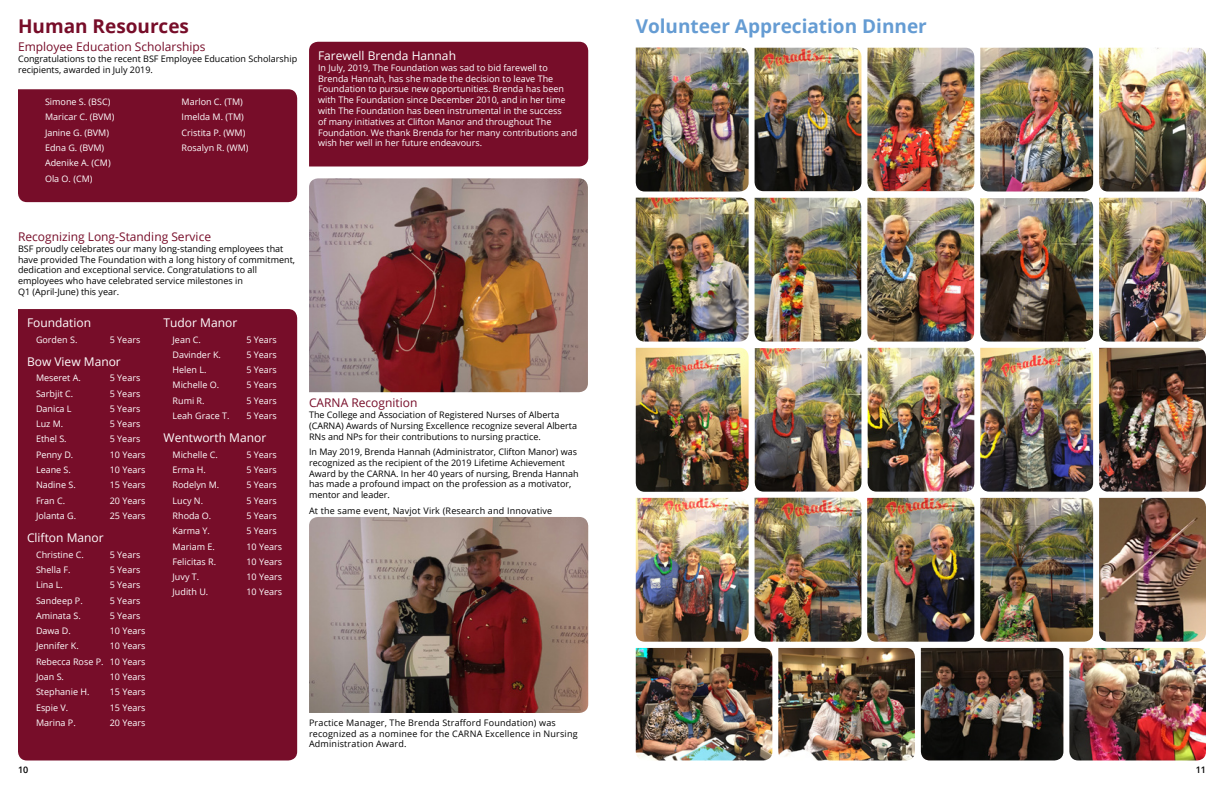
<style>
.page{position:relative;width:1224px;height:792px;background:#fff}
.page>*{position:absolute;margin:0;border:0;box-sizing:border-box;transform-origin:0 0}
.H1_Article_Title{font:700 19px "Open Sans";color:#659cd3}
.H1_Article_Title-2{font:700 19px "Open Sans";color:#770d29}
.t1{font:12px "Open Sans";color:#fff}
.t2{font:12px "Open Sans";color:#770d29}
.t3{font:9px/10.8px "Open Sans";color:#fff}
.t4{font:9px/10.8px "Open Sans";color:#000}
.t5{font:9px/10.8px "Open Sans";letter-spacing:.02em;color:#000}
.t6{font:600 9px "Open Sans";color:#000}
</style>
<div class="page">
<div style="left:18px;top:309px;width:279px;height:451px;background:#770d29"></div>
<img style="left:309px;top:178px;width:279px;height:214px">
<img style="left:309px;top:517px;width:279px;height:196px">
<div style="left:18px;top:89px;width:279px;height:113px;background:#770d29"></div>
<div style="left:309px;top:42px;width:279px;height:124px;background:#770d29"></div>
<img style="left:636px;top:48px;width:113px;height:144px">
<img style="left:755px;top:48px;width:106px;height:143px">
<img style="left:867px;top:48px;width:107px;height:143px">
<img style="left:980px;top:48px;width:113px;height:144px">
<img style="left:636px;top:198px;width:113px;height:144px">
<img style="left:755px;top:198px;width:106px;height:144px">
<img style="left:867px;top:198px;width:107px;height:144px">
<img style="left:980px;top:198px;width:113px;height:144px">
<img style="left:636px;top:348px;width:113px;height:144px">
<img style="left:755px;top:348px;width:106px;height:144px">
<img style="left:868px;top:348px;width:106px;height:144px">
<img style="left:980px;top:348px;width:113px;height:144px">
<img style="left:636px;top:498px;width:113px;height:144px">
<img style="left:755px;top:498px;width:106px;height:144px">
<img style="left:867px;top:498px;width:107px;height:144px">
<img style="left:980px;top:498px;width:113px;height:144px">
<img style="left:1099px;top:48px;width:107px;height:144px">
<img style="left:1099px;top:198px;width:107px;height:144px">
<img style="left:636px;top:648px;width:136px;height:112px">
<img style="left:778px;top:648px;width:137px;height:112px">
<img style="left:1099px;top:348px;width:107px;height:144px">
<img style="left:921px;top:648px;width:142px;height:112px">
<img style="left:1099px;top:498px;width:107px;height:144px">
<img style="left:1069px;top:648px;width:137px;height:112px">
<p class="H1_Article_Title-2" style="left:18px;top:12px;width:173px">Human Resources</p>
<p class="H1_Article_Title" style="left:636px;top:12px;width:293px">Volunteer Appreciation Dinner</p>
<h3 class="t2" style="left:18px;top:38px;width:189px">Employee Education Scholarships</h3>
<p class="t4" style="left:18px;top:53px;width:281px">Congratulations to the recent BSF Employee Education Scholarship recipients, awarded in July 2019.</p>
<h3 class="t1" style="left:318px;top:47px;width:139px">Farewell Brenda Hannah</h3>
<p class="t3" style="left:318px;top:62px;width:261px">In July, 2019, The Foundation was sad to bid farewell to Brenda Hannah, has she made the decision to leave The Foundation to pursue new opportunities. Brenda has been with The Foundation since December 2010, and in her time with The Foundation has been instrumental in the success<br>of many initiatives at Clifton Manor and throughout The Foundation. We thank Brenda for her many contributions and wish her well in her future endeavours.</p>
<p class="t3" style="left:182px;top:96px;width:63px">Marlon C. (TM)</p>
<p class="t3" style="left:182px;top:112px;width:64px">Imelda M. (TM)</p>
<p class="t3" style="left:182px;top:127px;width:65px">Cristita P. (WM)</p>
<p class="t3" style="left:182px;top:142px;width:69px">Rosalyn R. (WM)</p>
<p class="t3" style="left:45px;top:96px;width:67px">Simone S. (BSC)</p>
<p class="t3" style="left:45px;top:112px;width:71px">Maricar C. (BVM)</p>
<p class="t3" style="left:45px;top:127px;width:66px">Janine G. (BVM)</p>
<p class="t3" style="left:45px;top:142px;width:61px">Edna G. (BVM)</p>
<p class="t3" style="left:45px;top:157px;width:67px">Adenike A. (CM)</p>
<p class="t3" style="left:45px;top:173px;width:49px">Ola O. (CM)</p>
<h3 class="t2" style="left:18px;top:228px;width:195px">Recognizing Long-Standing Service</h3>
<p class="t4" style="left:18px;top:243px;width:279px">BSF proudly celebrates our many long-standing employees that have provided The Foundation with a long history of commitment, dedication and exceptional service. Congratulations to all employees who have celebrated service milestones in<br>Q1 (April-June) this year.</p>
<h3 class="t1" style="left:27px;top:315px;width:66px">Foundation</h3>
<p class="t3" style="left:36px;top:334px;width:43px">Gorden S.</p>
<p class="t3" style="left:110px;top:334px;width:32px">5 Years</p>
<h3 class="t1" style="left:27px;top:353px;width:95px">Bow View Manor</h3>
<p class="t3" style="left:36px;top:372px;width:46px">Meseret A.</p>
<p class="t3" style="left:110px;top:372px;width:32px">5 Years</p>
<p class="t3" style="left:36px;top:388px;width:39px">Sarbjit C.</p>
<p class="t3" style="left:110px;top:388px;width:32px">5 Years</p>
<p class="t3" style="left:36px;top:403px;width:37px">Danica L</p>
<p class="t3" style="left:110px;top:403px;width:32px">5 Years</p>
<p class="t3" style="left:36px;top:418px;width:29px">Luz M.</p>
<p class="t3" style="left:110px;top:418px;width:32px">5 Years</p>
<p class="t3" style="left:36px;top:434px;width:32px">Ethel S.</p>
<p class="t3" style="left:110px;top:434px;width:32px">5 Years</p>
<p class="t3" style="left:36px;top:449px;width:39px">Penny D.</p>
<p class="t3" style="left:110px;top:449px;width:37px">10 Years</p>
<p class="t3" style="left:36px;top:464px;width:36px">Leane S.</p>
<p class="t3" style="left:110px;top:464px;width:37px">10 Years</p>
<p class="t3" style="left:36px;top:479px;width:41px">Nadine S.</p>
<p class="t3" style="left:110px;top:479px;width:37px">15 Years</p>
<p class="t3" style="left:36px;top:495px;width:31px">Fran C.</p>
<p class="t3" style="left:110px;top:495px;width:37px">20 Years</p>
<p class="t3" style="left:36px;top:510px;width:42px">Jolanta G.</p>
<p class="t3" style="left:110px;top:510px;width:37px">25 Years</p>
<h3 class="t1" style="left:27px;top:530px;width:78px">Clifton Manor</h3>
<p class="t3" style="left:36px;top:549px;width:49px">Christine C.</p>
<p class="t3" style="left:110px;top:549px;width:32px">5 Years</p>
<p class="t3" style="left:36px;top:564px;width:36px">Shella F.</p>
<p class="t3" style="left:110px;top:564px;width:32px">5 Years</p>
<p class="t3" style="left:36px;top:579px;width:28px">Lina L.</p>
<p class="t3" style="left:110px;top:579px;width:32px">5 Years</p>
<p class="t3" style="left:36px;top:595px;width:48px">Sandeep P.</p>
<p class="t3" style="left:110px;top:595px;width:32px">5 Years</p>
<p class="t3" style="left:36px;top:610px;width:46px">Aminata S.</p>
<p class="t3" style="left:110px;top:610px;width:32px">5 Years</p>
<p class="t3" style="left:36px;top:625px;width:36px">Dawa D.</p>
<p class="t3" style="left:110px;top:625px;width:37px">10 Years</p>
<p class="t3" style="left:36px;top:641px;width:44px">Jennifer K.</p>
<p class="t3" style="left:110px;top:641px;width:37px">10 Years</p>
<p class="t3" style="left:36px;top:656px;width:111px">Rebecca Rose P. 10 Years</p>
<p class="t3" style="left:36px;top:671px;width:30px">Joan S.</p>
<p class="t3" style="left:110px;top:671px;width:37px">10 Years</p>
<p class="t3" style="left:36px;top:686px;width:55px">Stephanie H.</p>
<p class="t3" style="left:110px;top:686px;width:37px">15 Years</p>
<p class="t3" style="left:36px;top:702px;width:34px">Espie V.</p>
<p class="t3" style="left:110px;top:702px;width:37px">15 Years</p>
<p class="t3" style="left:36px;top:717px;width:41px">Marina P.</p>
<p class="t3" style="left:110px;top:717px;width:37px">20 Years</p>
<h3 class="t1" style="left:164px;top:315px;width:75px">Tudor Manor</h3>
<p class="t3" style="left:173px;top:334px;width:30px">Jean C.</p>
<p class="t3" style="left:246px;top:334px;width:32px">5 Years</p>
<p class="t3" style="left:173px;top:349px;width:50px">Davinder K.</p>
<p class="t3" style="left:246px;top:349px;width:32px">5 Years</p>
<p class="t3" style="left:173px;top:364px;width:35px">Helen L.</p>
<p class="t3" style="left:246px;top:364px;width:32px">5 Years</p>
<p class="t3" style="left:173px;top:380px;width:48px">Michelle O.</p>
<p class="t3" style="left:246px;top:380px;width:32px">5 Years</p>
<p class="t3" style="left:173px;top:395px;width:34px">Rumi R.</p>
<p class="t3" style="left:246px;top:395px;width:32px">5 Years</p>
<p class="t3" style="left:173px;top:410px;width:58px">Leah Grace T.</p>
<p class="t3" style="left:246px;top:410px;width:32px">5 Years</p>
<h3 class="t1" style="left:164px;top:430px;width:104px">Wentworth Manor</h3>
<p class="t3" style="left:173px;top:449px;width:47px">Michelle C.</p>
<p class="t3" style="left:246px;top:449px;width:32px">5 Years</p>
<p class="t3" style="left:173px;top:464px;width:35px">Erma H.</p>
<p class="t3" style="left:246px;top:464px;width:32px">5 Years</p>
<p class="t3" style="left:173px;top:479px;width:48px">Rodelyn M.</p>
<p class="t3" style="left:246px;top:479px;width:32px">5 Years</p>
<p class="t3" style="left:173px;top:495px;width:32px">Lucy N.</p>
<p class="t3" style="left:246px;top:495px;width:32px">5 Years</p>
<p class="t3" style="left:173px;top:510px;width:40px">Rhoda O.</p>
<p class="t3" style="left:246px;top:510px;width:32px">5 Years</p>
<p class="t3" style="left:173px;top:525px;width:39px">Karma Y.</p>
<p class="t3" style="left:246px;top:525px;width:32px">5 Years</p>
<p class="t3" style="left:173px;top:541px;width:44px">Mariam E.</p>
<p class="t3" style="left:246px;top:541px;width:37px">10 Years</p>
<p class="t3" style="left:173px;top:556px;width:45px">Felicitas R.</p>
<p class="t3" style="left:246px;top:556px;width:37px">10 Years</p>
<p class="t3" style="left:173px;top:571px;width:28px">Juvy T.</p>
<p class="t3" style="left:246px;top:571px;width:37px">10 Years</p>
<p class="t3" style="left:173px;top:587px;width:37px">Judith U.</p>
<p class="t3" style="left:246px;top:587px;width:37px">10 Years</p>
<h3 class="t2" style="left:309px;top:395px;width:110px">CARNA Recognition</h3>
<p class="t4" style="left:309px;top:409px;width:270px">The College and Association of Registered Nurses of Alberta (CARNA) Awards of Nursing Excellence recognize several Alberta<br>RNs and NPs for their contributions to nursing practice.</p>
<p class="t4" style="left:309px;top:446px;width:271px">In May 2019, Brenda Hannah (Administrator, Clifton Manor) was recognized as the recipient of the 2019 Lifetime Achievement Award by the CARNA. In her 40 years of nursing, Brenda Hannah has made a profound impact on the profession as a motivator, mentor and leader.</p>
<p class="t5" style="left:309px;top:505px;width:245px">At the same event, Navjot Virk (Research and Innovative</p>
<p class="t5" style="left:309px;top:717px;width:270px">Practice Manager, The Brenda Strafford Foundation) was recognized as a nominee for the CARNA Excellence in Nursing<br>Administration Award.</p>
<p class="t6" style="left:18px;top:763px;width:12px">10</p>
<p class="t6" style="left:1196px;top:763px;width:12px">11</p>
</div>
